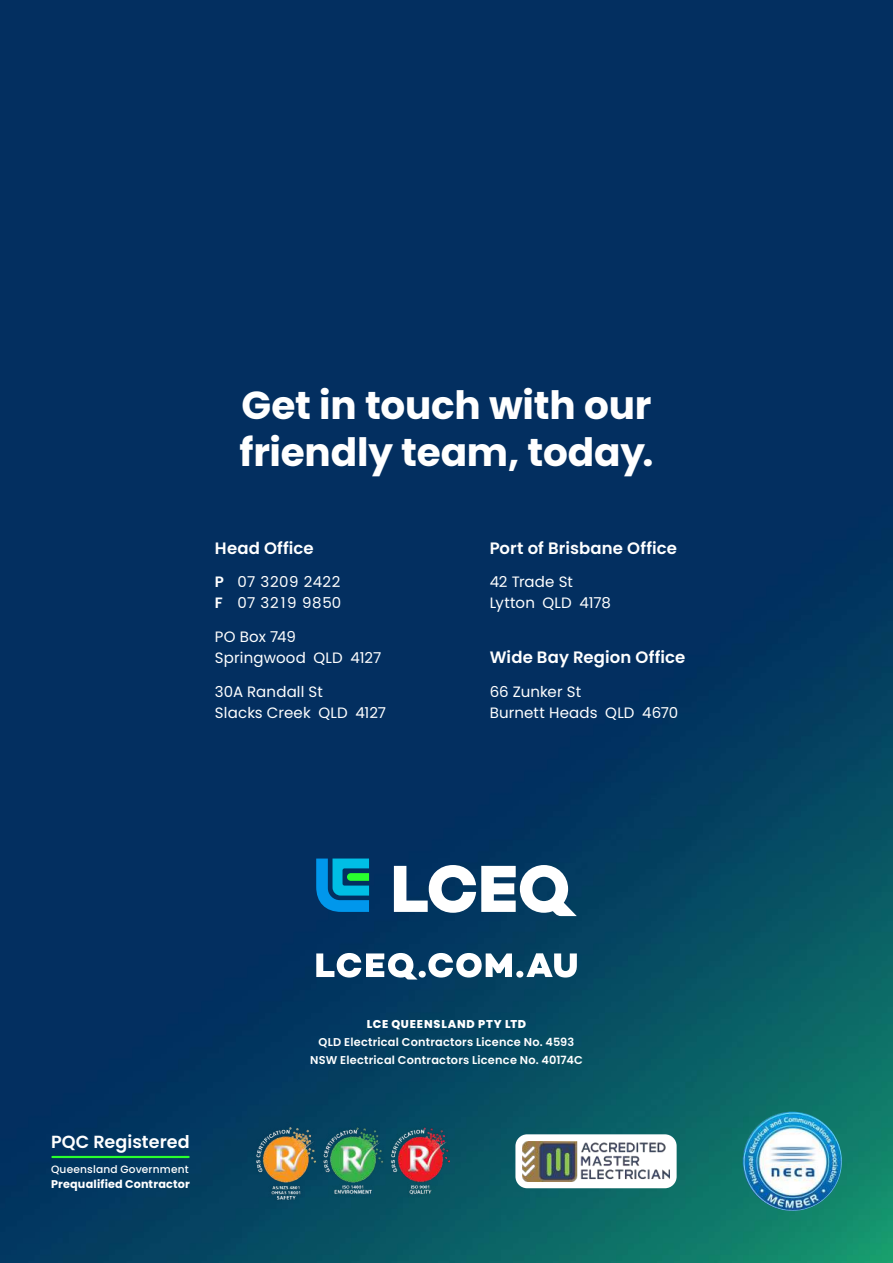
<style>
.page{position:relative;width:893px;height:1263px;background:#fff}
.page>*{position:absolute;margin:0;border:0;box-sizing:border-box;transform-origin:0 0}
.t1{font:700 39px/46.8px "Poppins";letter-spacing:-.005em;color:#fff}
.t2{font:600 17.55px "Poppins";letter-spacing:.005em;color:#fff}
.t3{font:600 16.5px "Poppins";letter-spacing:.005em;color:#fff}
.t4{font:15px/21px "Poppins";letter-spacing:.01em;color:#fff}
.t5{font:15px/21px "Poppins";letter-spacing:.04em;color:#fff}
.t6{font:600 11.4px/17.9px "Poppins";letter-spacing:.02em;color:#fff;text-align:center}
.t7{font:800 11.4px "Poppins";letter-spacing:.07em;color:#fff}
.t8{font:700 11.25px "Poppins";letter-spacing:.015em;color:#fff}
.t9{font:500 10.65px "Poppins";letter-spacing:.015em;color:#fff}
.s1{font-weight:600}
</style>
<div class="page">
<img style="left:0;top:0;width:893px;height:1263px">
<svg style="left:316px;top:858px;width:53px;height:54px;background:#028cb8"></svg>
<svg style="left:394px;top:865px;width:183px;height:51px"></svg>
<svg style="left:316px;top:953px;width:261px;height:26px"></svg>
<img style="left:251px;top:1122px;width:198px;height:78px">
<hr style="left:52px;top:1156px;width:137px;height:2px;background:#29ff2e">
<div style="left:515px;top:1134px;width:162px;height:54px;background:#fff;border-radius:12px"></div>
<img style="left:522px;top:1141px;width:148px;height:40px">
<img style="left:743px;top:1112px;width:99px;height:99px;border-radius:50px">
<h1 class="t1" style="left:240px;top:383px;width:415px">Get in touch with our friendly team, today.</h1>
<p class="t3" style="left:215px;top:538px;width:100px">Head Office</p>
<p class="t5" style="left:215px;top:572px;width:128px"><span class="s1">P</span> 07 3209 2422<br><span class="s1">F</span> 07 3219 9850</p>
<p class="t4" style="left:215px;top:626px;width:168px">PO Box 749<br>Springwood QLD 4127</p>
<p class="t4" style="left:215px;top:681px;width:173px">30A Randall St<br>Slacks Creek QLD 4127</p>
<p class="t3" style="left:490px;top:538px;width:189px">Port of Brisbane Office</p>
<p class="t4" style="left:490px;top:572px;width:123px">42 Trade St<br>Lytton QLD 4178</p>
<p class="t3" style="left:490px;top:648px;width:197px">Wide Bay Region Office</p>
<p class="t4" style="left:490px;top:681px;width:190px">66 Zunker St<br>Burnett Heads QLD 4670</p>
<p class="t2" style="left:51px;top:1131px;width:140px">PQC Registered</p>
<p class="t9" style="left:51px;top:1163px;width:139px">Queensland Government</p>
<p class="t8" style="left:51px;top:1177px;width:140px">Prequalified Contractor</p>
<p class="t7" style="left:367px;top:1018px;width:161px">LCE QUEENSLAND PTY LTD</p>
<p class="t6" style="left:310px;top:1033px;width:274px">QLD Electrical Contractors Licence No. 4593<br>NSW Electrical Contractors Licence No. 40174C</p>
</div>
